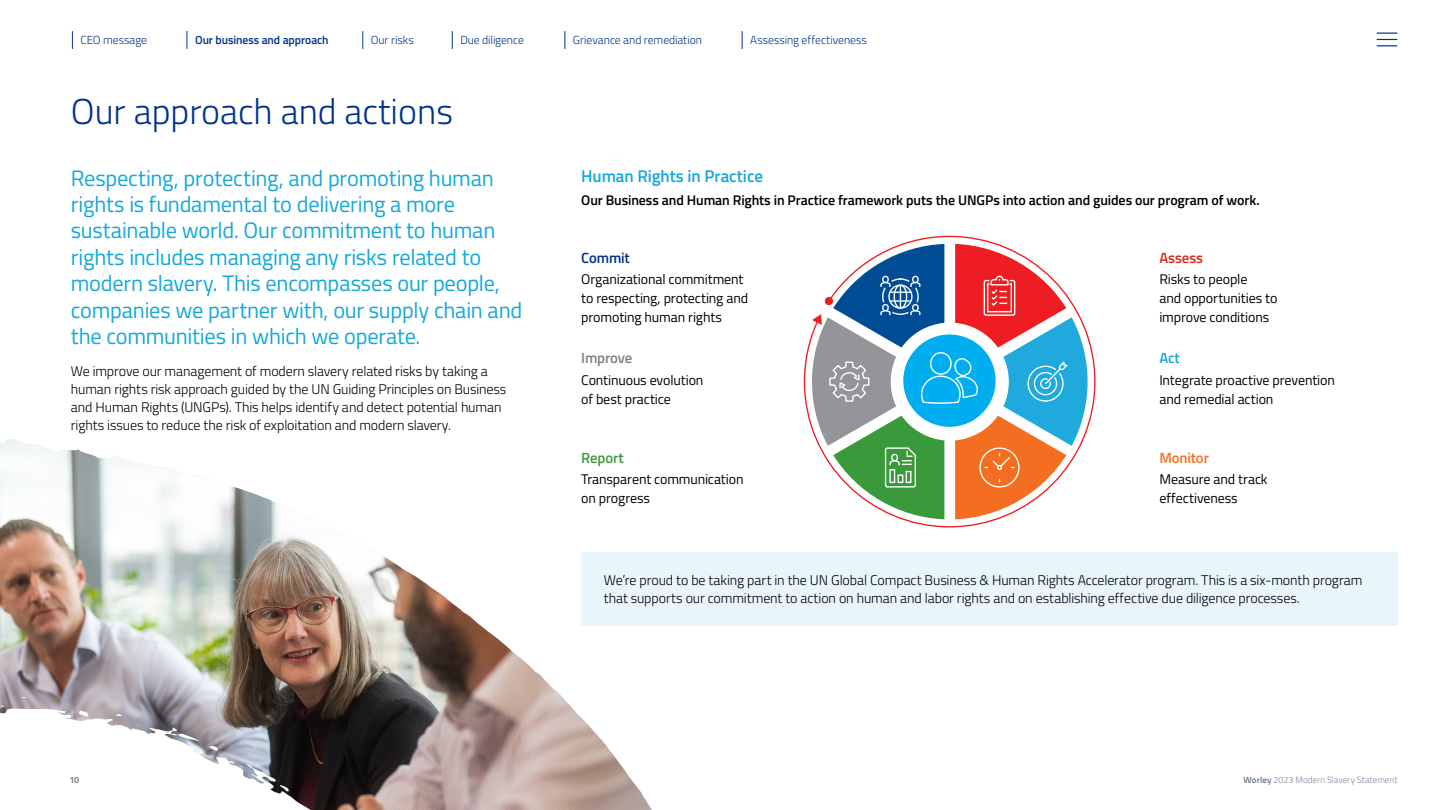
<style>
.page{position:relative;width:1440px;height:810px;background:#fff}
.page>*{position:absolute;margin:0;border:0;box-sizing:border-box;transform-origin:0 0}
.Heading_1{font:300 36px "Titillium Web";color:#00338d}
.PullOut{font:22.4px/26.4px "Titillium Web";letter-spacing:-.01em;color:#15a8db}
.Subhead_1{font:600 17px "Titillium Web";letter-spacing:-.005em;color:#15a8db}
.t1{font:600 14.8px "Titillium Web";letter-spacing:-.01em;color:#808080}
.t2{font:600 14.8px "Titillium Web";letter-spacing:-.01em;color:#f37021}
.t3{font:600 14.8px "Titillium Web";letter-spacing:-.01em;color:#00338d}
.t4{font:600 14.8px "Titillium Web";letter-spacing:-.005em;color:#409a3c}
.t5{font:600 14.8px "Titillium Web";letter-spacing:-.005em;color:#da291c}
.t6{font:600 14.8px "Titillium Web";color:#15a8db}
.Body_copy{font:300 14px/18px "Titillium Web";letter-spacing:-.01em;color:#000}
.t7{font:14px/19px "Titillium Web";letter-spacing:-.01em;color:#000}
.Body_copy-2{font:600 14px "Titillium Web";letter-spacing:-.01em;color:#000}
.t8{font:300 11.7px "Titillium Web";letter-spacing:-.005em;color:#00338d}
.t9{font:600 11.7px "Titillium Web";letter-spacing:-.005em;color:#00338d}
.t10{font:300 9px "Titillium Web";letter-spacing:.005em;color:#7c8797}
.t11{font:700 9px "Titillium Web";color:#7c8797}
.s1{font-weight:700}
</style>
<div class="page">
<div style="left:581px;top:553px;width:816px;height:73px;background:#e8f6fb"></div>
<svg style="left:803px;top:235px;width:293px;height:293px"></svg>
<svg style="left:812px;top:244px;width:276px;height:275px"></svg>
<svg style="left:270px;top:503px;width:513px;height:307px"></svg>
<img style="left:0;top:439px;width:276px;height:345px">
<svg style="left:72px;top:31px;width:1px;height:18px"></svg>
<svg style="left:362px;top:31px;width:1px;height:18px"></svg>
<svg style="left:452px;top:31px;width:1px;height:18px"></svg>
<svg style="left:565px;top:31px;width:1px;height:18px"></svg>
<svg style="left:742px;top:31px;width:1px;height:18px"></svg>
<svg style="left:1377px;top:33px;width:20px;height:13px"></svg>
<svg style="left:187px;top:31px;width:1px;height:18px"></svg>
<p class="t8" style="left:81px;top:32px;width:68px">CEO message</p>
<p class="t8" style="left:371px;top:32px;width:44px">Our risks</p>
<p class="t8" style="left:460px;top:32px;width:65px">Due diligence</p>
<p class="t8" style="left:573px;top:32px;width:131px">Grievance and remediation</p>
<p class="t8" style="left:750px;top:32px;width:118px">Assessing effectiveness</p>
<p class="t9" style="left:195px;top:31px;width:135px">Our business and approach</p>
<p class="Heading_1" style="left:71px;top:86px;width:384px">Our approach and actions</p>
<p class="PullOut" style="left:71px;top:163px;width:453px">Respecting, protecting, and promoting human rights is fundamental to delivering a more sustainable world. Our commitment to human rights includes managing any risks related to modern slavery. This encompasses our people, companies we partner with, our supply chain and the communities in which we operate.</p>
<p class="Body_copy" style="left:71px;top:361px;width:437px">We improve our management of modern slavery related risks by taking a human rights risk approach guided by the UN Guiding Principles on Business and Human Rights (UNGPs). This helps identify and detect potential human rights issues to reduce the risk of exploitation and modern slavery.</p>
<p class="Subhead_1" style="left:581px;top:163px;width:183px">Human Rights in Practice</p>
<p class="Body_copy-2" style="left:581px;top:189px;width:680px">Our Business and Human Rights in Practice framework puts the UNGPs into action and guides our program of work.</p>
<p class="t3" style="left:581px;top:247px;width:50px">Commit</p>
<p class="t7" style="left:581px;top:269px;width:168px">Organizational commitment to respecting, protecting and promoting human rights</p>
<p class="t1" style="left:581px;top:347px;width:53px">Improve</p>
<p class="t7" style="left:581px;top:370px;width:124px">Continuous evolution of best practice</p>
<p class="t4" style="left:581px;top:447px;width:44px">Report</p>
<p class="t7" style="left:581px;top:469px;width:164px">Transparent communication on progress</p>
<p class="t5" style="left:1159px;top:247px;width:45px">Assess</p>
<p class="t7" style="left:1159px;top:269px;width:120px">Risks to people<br>and opportunities to improve conditions</p>
<p class="t6" style="left:1159px;top:347px;width:22px">Act</p>
<p class="t7" style="left:1159px;top:370px;width:177px">Integrate proactive prevention and remedial action</p>
<p class="t2" style="left:1159px;top:447px;width:51px">Monitor</p>
<p class="t7" style="left:1159px;top:469px;width:110px">Measure and track effectiveness</p>
<p class="Body_copy" style="left:604px;top:571px;width:760px">We’re proud to be taking part in the UN Global Compact Business &amp; Human Rights Accelerator program. This is a six-month program that supports our commitment to action on human and labor rights and on establishing effective due diligence processes.</p>
<p class="t11" style="left:69px;top:773px;width:11px">10</p>
<p class="t10" style="left:1244px;top:773px;width:155px"><span class="s1">Worley</span> 2023 Modern Slavery Statement</p>
</div>
